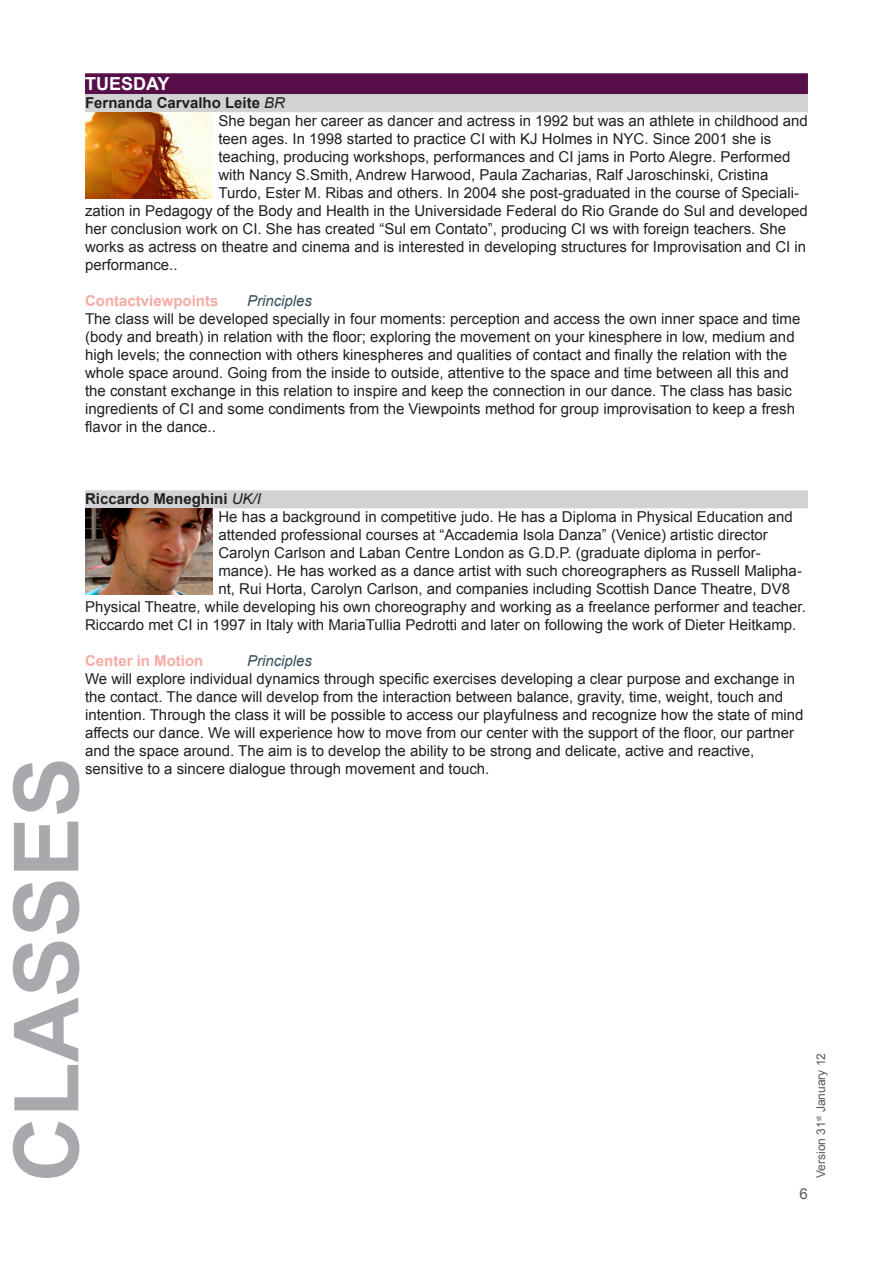
<style>
.page{position:relative;width:893px;height:1263px;background:#fff}
.page>*{position:absolute;margin:0;border:0;box-sizing:border-box;transform-origin:0 0}
.t1{font:700 90px "Arial";color:#a8a9ad}
.t2{font:700 18px "Arial";color:#fff}
.t3{font:15px/18px "Arial";color:#231f20}
.t4{font:700 15px "Arial";color:#231f20}
.t5{font:700 15px "Arial";color:#f8aaa5}
.t6{font:italic 15px "Arial";color:#344d59}
.t7{font:15px "Arial";color:#57585a}
.t8{font:12px "Arial";color:#57585a}
.s1{font-weight:400;font-style:italic}
</style>
<div class="page">
<div style="left:85px;top:73px;width:723px;height:21px;background:#570f49"></div>
<div style="left:85px;top:94px;width:723px;height:18px;background:#d1d2d4"></div>
<div style="left:85px;top:490px;width:723px;height:18px;background:#d1d2d4"></div>
<img style="left:85px;top:112px;width:127px;height:86px">
<img style="left:85px;top:508px;width:128px;height:86px">
<p class="t2" style="left:85px;top:72px;width:86px">TUESDAY</p>
<p class="t4" style="left:85px;top:93px;width:202px">Fernanda Carvalho Leite <span class="s1">BR</span></p>
<p class="t3" style="left:218px;top:112px;width:591px">She began her career as dancer and actress in 1992 but was an athlete in childhood and</p>
<p class="t3" style="left:218px;top:130px;width:554px">teen ages. In 1998 started to practice CI with KJ Holmes in NYC. Since 2001 she is</p>
<p class="t3" style="left:218px;top:148px;width:573px">teaching, producing workshops, performances and CI jams in Porto Alegre. Performed</p>
<p class="t3" style="left:218px;top:166px;width:552px">with Nancy S.Smith, Andrew Harwood, Paula Zacharias, Ralf Jaroschinski, Cristina</p>
<p class="t3" style="left:218px;top:184px;width:582px">Turdo, Ester M. Ribas and others. In 2004 she post-graduated in the course of Speciali-</p>
<p class="t3" style="left:85px;top:202px;width:724px">zation in Pedagogy of the Body and Health in the Universidade Federal do Rio Grande do Sul and developed</p>
<p class="t3" style="left:85px;top:220px;width:703px">her conclusion work on CI. She has created “Sul em Contato”, producing CI ws with foreign teachers. She</p>
<p class="t3" style="left:85px;top:238px;width:723px">works as actress on theatre and cinema and is interested in developing structures for Improvisation and CI in</p>
<p class="t3" style="left:85px;top:256px;width:94px">performance..</p>
<p class="t5" style="left:85px;top:291px;width:135px">Contactviewpoints</p>
<p class="t6" style="left:247px;top:291px;width:67px">Principles</p>
<p class="t3" style="left:85px;top:310px;width:717px">The class will be developed specially in four moments: perception and access the own inner space and time (body and breath) in relation with the floor; exploring the movement on your kinesphere in low, medium and high levels; the connection with others kinespheres and qualities of contact and finally the relation with the whole space around. Going from the inside to outside, attentive to the space and time between all this and the constant exchange in this relation to inspire and keep the connection in our dance. The class has basic ingredients of CI and some condiments from the Viewpoints method for group improvisation to keep a fresh flavor in the dance..</p>
<p class="t4" style="left:85px;top:489px;width:177px">Riccardo Meneghini <span class="s1">UK/I</span></p>
<p class="t3" style="left:218px;top:508px;width:576px">He has a background in competitive judo. He has a Diploma in Physical Education and</p>
<p class="t3" style="left:218px;top:526px;width:551px">attended professional courses at “Accademia Isola Danza” (Venice) artistic director</p>
<p class="t3" style="left:218px;top:544px;width:544px">Carolyn Carlson and Laban Centre London as G.D.P. (graduate diploma in perfor-</p>
<p class="t3" style="left:218px;top:562px;width:585px">mance). He has worked as a dance artist with such choreographers as Russell Malipha-</p>
<p class="t3" style="left:218px;top:580px;width:573px">nt, Rui Horta, Carolyn Carlson, and companies including Scottish Dance Theatre, DV8</p>
<p class="t3" style="left:85px;top:598px;width:722px">Physical Theatre, while developing his own choreography and working as a freelance performer and teacher.</p>
<p class="t3" style="left:85px;top:616px;width:713px">Riccardo met CI in 1997 in Italy with MariaTullia Pedrotti and later on following the work of Dieter Heitkamp.</p>
<p class="t5" style="left:85px;top:651px;width:120px">Center in Motion</p>
<p class="t6" style="left:247px;top:651px;width:67px">Principles</p>
<p class="t3" style="left:85px;top:670px;width:720px">We will explore individual dynamics through specific exercises developing a clear purpose and exchange in the contact. The dance will develop from the interaction between balance, gravity, time, weight, touch and intention. Through the class it will be possible to access our playfulness and recognize how the state of mind affects our dance. We will experience how to move from our center with the support of the floor, our partner and the space around. The aim is to develop the ability to be strong and delicate, active and reactive, sensitive to a sincere dialogue through movement and touch.</p>
<h1 class="t1" style="left:-13px;top:1182px;width:427px;rotate:-90deg">CLASSES</h1>
<p class="t7" style="left:800px;top:1184px;width:10px">6</p>
<p class="t8" style="left:813px;top:1178px;width:126px;rotate:-90deg">Version 31<sup>st</sup> January 12</p>
</div>
